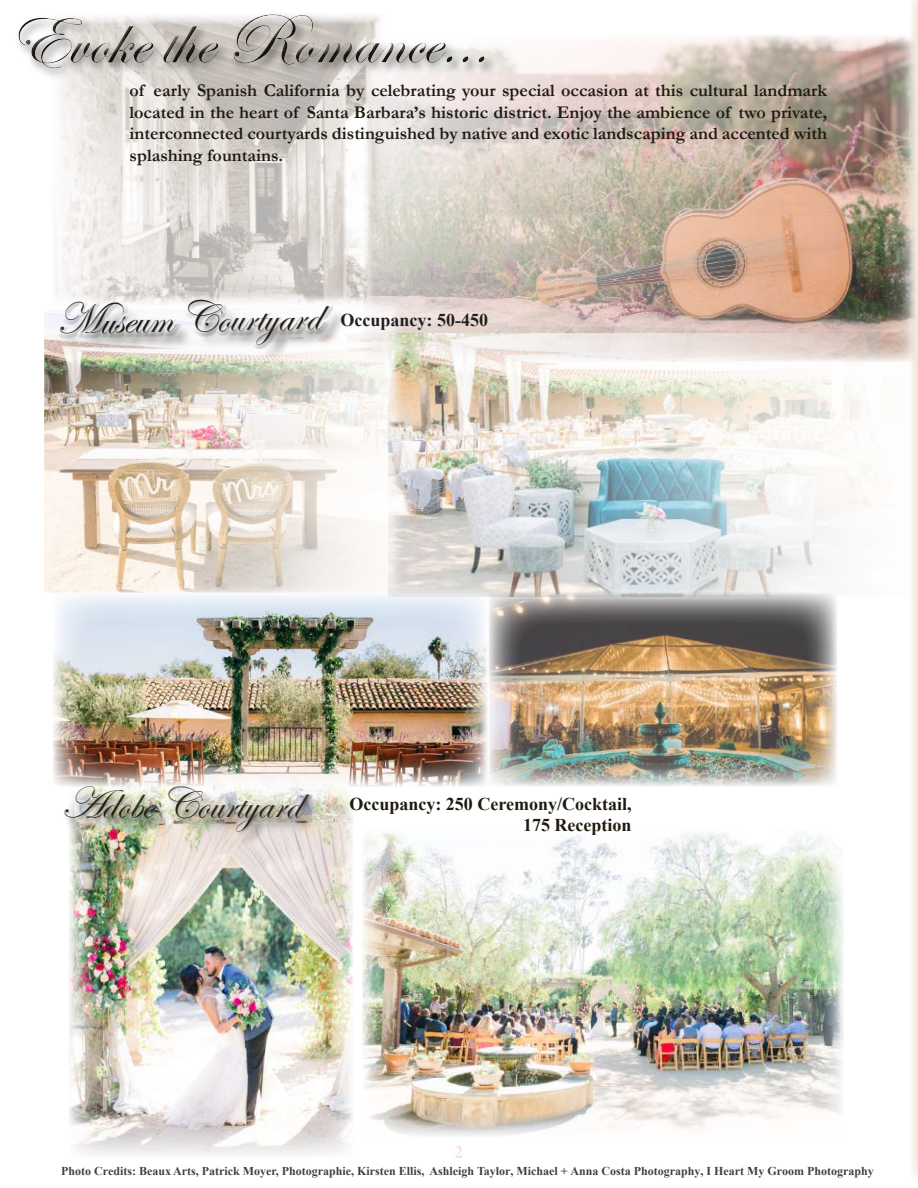
<style>
.page{position:relative;width:918px;height:1188px;background:#fff}
.page>*{position:absolute;margin:0;border:0;box-sizing:border-box;transform-origin:0 0}
.t1{font:72px "Edwardian Script ITC";color:#201a11}
.t2{font:45px "Edwardian Script ITC";color:#201a11}
.t3{font:700 18px/21.6px "Garamond";color:#201a11;text-align:justify}
.t4{font:700 18px/21.6px "Times New Roman";color:#201a11;text-align:right}
.t5{font:700 18px "Times New Roman";color:#231f20}
.t6{font:700 18px "Times New Roman";color:#fce0dc}
.t7{font:700 12px "Times New Roman";color:#404040}
</style>
<div class="page">
<img style="left:386px;top:35px;width:496px;height:255px">
<div style="left:344px;top:290px;width:574px;height:350px;background:#fff;opacity:.52"></div>
<img style="left:405px;top:334px;width:477px;height:262px">
<div style="left:34px;top:297px;width:371px;height:305px;background:#fff;opacity:.75"></div>
<img style="left:44px;top:307px;width:351px;height:276px">
<div style="left:882px;top:0;width:36px;height:1188px;background:#fff;opacity:.75"></div>
<svg style="left:910px;top:0;width:8px;height:1180px"></svg>
<img style="left:53px;top:81px;width:333px;height:228px">
<div style="left:15px;top:11px;width:482px;height:70px;background:#231f20;opacity:.75"></div>
<div style="left:7px;top:4px;width:486px;height:63px;background:#fff"></div>
<div style="left:12px;top:13px;width:483px;height:66px;background:#231f20;opacity:.75"></div>
<img style="left:69px;top:797px;width:284px;height:358px">
<img style="left:362px;top:831px;width:482px;height:305px">
<div style="left:63px;top:303px;width:284px;height:60px;background:#231f20;opacity:.75"></div>
<svg style="left:55px;top:293px;width:280px;height:60px"></svg>
<div style="left:64px;top:786px;width:260px;height:61px;background:#231f20;opacity:.75"></div>
<div style="left:61px;top:787px;width:252px;height:49px;background:#231f20;opacity:.25"></div>
<div style="left:43px;top:583px;width:455px;height:214px;background:#fff;opacity:.75"></div>
<img style="left:53px;top:593px;width:425px;height:194px">
<div style="left:478px;top:583px;width:369px;height:214px;background:#fff;opacity:.75"></div>
<h1 class="t1" style="left:7px;top:1px;width:482px">Evoke the Romance...</h1>
<p class="t3" style="left:130px;top:80px;width:699px">of early Spanish California by celebrating your special occasion at this cultural landmark located in the heart of Santa Barbara’s historic district. Enjoy the ambience of two private, interconnected courtyards distinguished by native and exotic landscaping and accented with splashing fountains.</p>
<h2 class="t2" style="left:56px;top:295px;width:266px;rotate:-1deg">Museum Courtyard</h2>
<p class="t5" style="left:341px;top:308px;width:149px">Occupancy: 50-450</p>
<h2 class="t2" style="left:60px;top:779px;width:242px">Adobe Courtyard</h2>
<p class="t4" style="left:349px;top:792px;width:284px">Occupancy: 250 Ceremony/Cocktail,<br>175 Reception</p>
<p class="t6" style="left:454px;top:1140px;width:10px">2</p>
<p class="t7" style="left:61px;top:1162px;width:814px">Photo Credits: Beaux Arts, Patrick Moyer, Photographie, Kirsten Ellis, Ashleigh Taylor, Michael + Anna Costa Photography, I Heart My Groom Photography</p>
</div>
